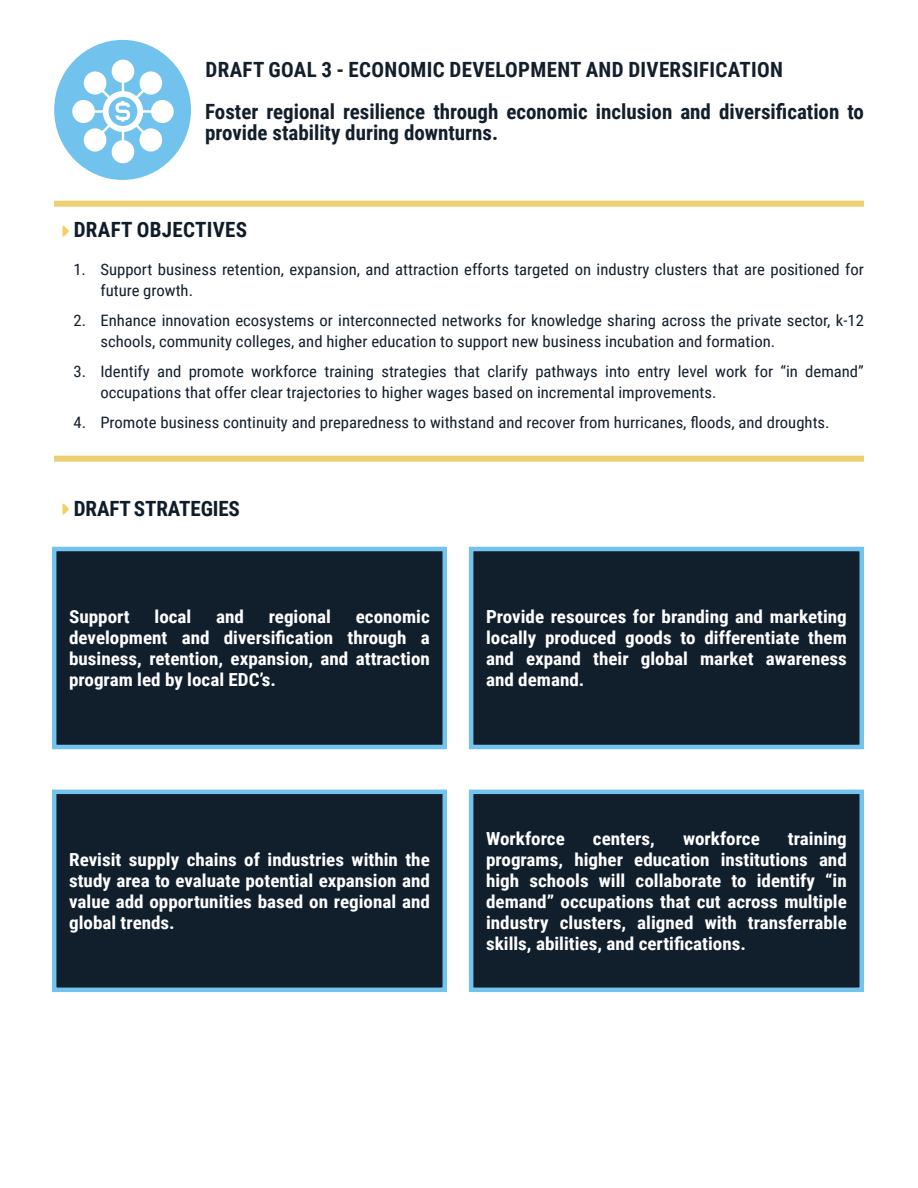
<style>
.page{position:relative;width:918px;height:1188px;background:#fff}
.page>*{position:absolute;margin:0;border:0;box-sizing:border-box;transform-origin:0 0}
.t1{font:700 21px/42px "Roboto Condensed";color:#141f2c}
.t2{font:700 21px "Roboto Condensed";letter-spacing:.005em;color:#101d29}
.t3{font:700 18px/21px "Roboto Condensed";color:#fff;text-align:justify;scale:1.06 1}
.t4{font:15.75px/21px "Roboto Condensed";color:#141f2c;scale:1.06 1}
</style>
<div class="page">
<div style="left:54px;top:40px;width:137px;height:140px;background:#71c3ee;border-radius:50%"></div>
<svg style="left:71px;top:59px;width:103px;height:106px"></svg>
<div style="left:54px;top:201px;width:810px;height:6px;background:#eecf72"></div>
<div style="left:54px;top:456px;width:810px;height:6px;background:#eecf72"></div>
<div style="left:52px;top:547px;width:395px;height:202px;background:#111f2d;border:4px solid #72c4ec"></div>
<div style="left:52px;top:790px;width:395px;height:202px;background:#111f2d;border:4px solid #72c4ec"></div>
<div style="left:469px;top:547px;width:395px;height:202px;background:#111f2d;border:4px solid #72c4ec"></div>
<div style="left:469px;top:790px;width:395px;height:202px;background:#111f2d;border:4px solid #72c4ec"></div>
<p class="t1" style="left:205px;top:48px;width:660px">DRAFT GOAL 3 - ECONOMIC DEVELOPMENT AND DIVERSIFICATION<br>Foster regional resilience through economic inclusion and diversification to</p>
<p class="t1" style="left:205px;top:111px;width:295px">provide stability during downturns.</p>
<p class="t2" style="left:74px;top:215px;width:175px">DRAFT OBJECTIVES</p>
<p class="t4" style="left:100px;top:258px;width:722px;text-indent:-27px">1. Support business retention, expansion, and attraction efforts targeted on industry clusters that are positioned for future growth.</p>
<p class="t4" style="left:100px;top:309px;width:722px;text-indent:-27px">2. Enhance innovation ecosystems or interconnected networks for knowledge sharing across the private sector, k-12 schools, community colleges, and higher education to support new business incubation and formation.</p>
<p class="t4" style="left:100px;top:360px;width:722px;text-indent:-27px">3. Identify and promote workforce training strategies that clarify pathways into entry level work for “in demand” occupations that offer clear trajectories to higher wages based on incremental improvements.</p>
<p class="t4" style="left:73px;top:411px;width:715px">4. Promote business continuity and preparedness to withstand and recover from hurricanes, floods, and droughts.</p>
<p class="t2" style="left:74px;top:493px;width:168px">DRAFT STRATEGIES</p>
<p class="t3" style="left:69px;top:605px;width:342px;text-indent:287px">economic development and diversification through a business, retention, expansion, and attraction program led by local EDC’s.</p>
<p class="t3" style="left:486px;top:605px;width:342px">Provide resources for branding and marketing locally produced goods to differentiate them and expand their global market awareness and demand.</p>
<p class="t3" style="left:69px;top:605px;width:59px">Support</p>
<p class="t3" style="left:155px;top:605px;width:36px">local</p>
<p class="t3" style="left:216px;top:605px;width:28px">and</p>
<p class="t3" style="left:269px;top:605px;width:60px">regional</p>
<p class="t3" style="left:69px;top:848px;width:342px">Revisit supply chains of industries within the study area to evaluate potential expansion and value add opportunities based on regional and global trends.</p>
<p class="t3" style="left:486px;top:827px;width:76px">Workforce</p>
<p class="t3" style="left:593px;top:827px;width:60px">centers,</p>
<p class="t3" style="left:683px;top:827px;width:74px">workforce</p>
<p class="t3" style="left:486px;top:827px;width:342px;text-indent:302px">training programs, higher education institutions and high schools will collaborate to identify “in demand” occupations that cut across multiple industry clusters, aligned with transferrable skills, abilities, and certifications.</p>
</div>
